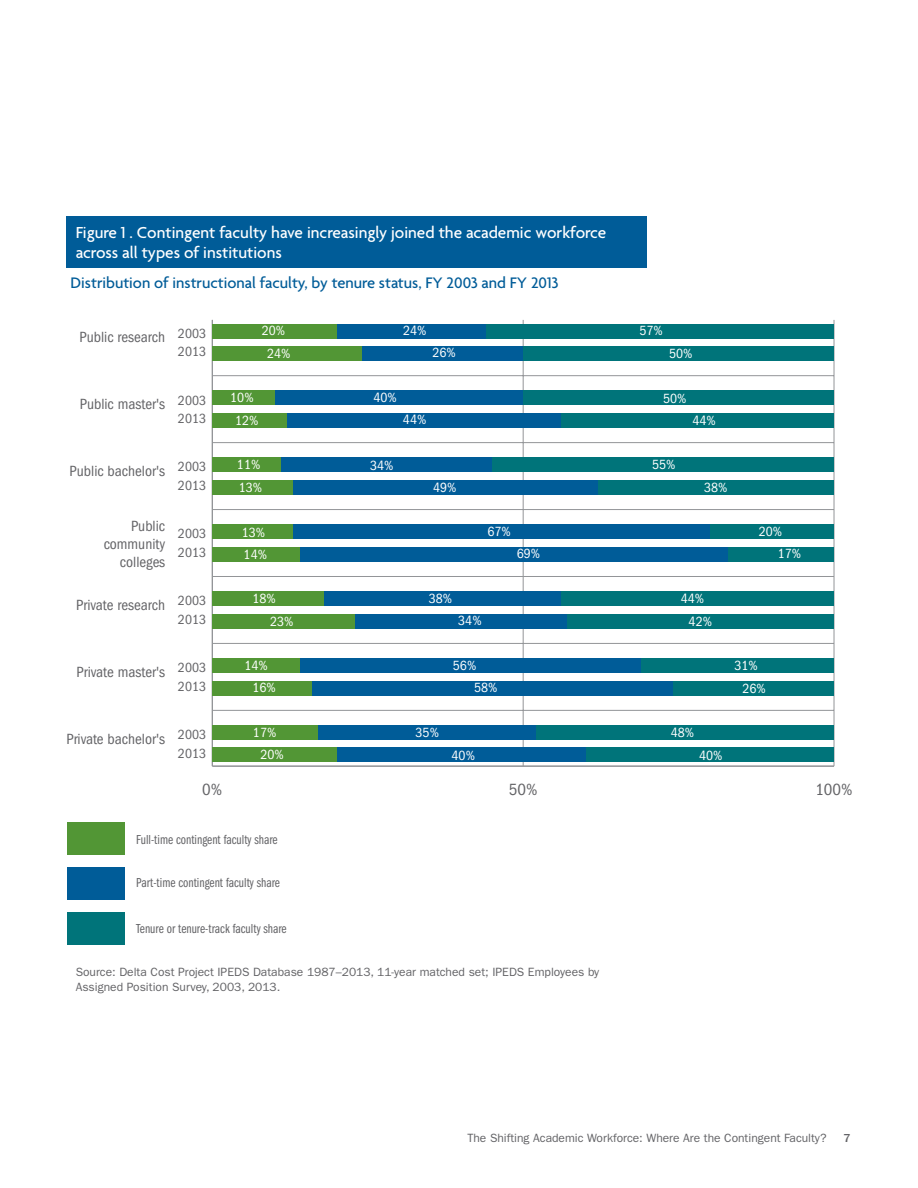
<style>
.page{position:relative;width:918px;height:1188px;background:#fff}
.page>*{position:absolute;margin:0;border:0;box-sizing:border-box;transform-origin:0 0}
._12B_Table_Header_Re{font:500 17.25px/20.2px "Agenda";color:#fff}
.t1{font:condensed 16.8px "ITC Franklin Gothic Std";color:#636366}
._4A_Body_Subhead__A{font:500 16.5px "Agenda";color:#005c98}
.t2{font:condensed 15.3px/18.3px "ITC Franklin Gothic Std";color:#636366;text-align:right}
.t3{font:condensed 13.8px/22.8px "ITC Franklin Gothic Std";color:#fff;text-align:center}
.t4{font:condensed 13.8px/18.3px "ITC Franklin Gothic Std";color:#636366}
.t5{font:13.5px "ITC Franklin Gothic Std Bk Cp";color:#636366}
._12E_Table_Footnote{font:12px/15px "ITC Franklin Gothic Std";color:#636366}
.t6{font:500 12px "ITC Franklin Gothic Std";color:#636366}
</style>
<div class="page">
<div style="left:67px;top:216px;width:580px;height:52px;background:#005c98"></div>
<div style="left:68px;top:912px;width:57px;height:33px;background:#00747a"></div>
<div style="left:68px;top:867px;width:57px;height:33px;background:#005c98"></div>
<div style="left:68px;top:822px;width:57px;height:33px;background:#529635"></div>
<hr style="left:212px;top:765px;width:622px;height:2px;background:#939598">
<hr style="left:523px;top:320px;width:1px;height:446px;background:#939598">
<hr style="left:834px;top:320px;width:1px;height:446px;background:#939598">
<hr style="left:212px;top:320px;width:1px;height:446px;background:#939598">
<hr style="left:212px;top:710px;width:622px;height:1px;background:#939598">
<hr style="left:212px;top:643px;width:622px;height:1px;background:#939598">
<hr style="left:212px;top:576px;width:622px;height:1px;background:#939598">
<hr style="left:212px;top:509px;width:622px;height:1px;background:#939598">
<hr style="left:212px;top:442px;width:622px;height:1px;background:#939598">
<hr style="left:212px;top:375px;width:622px;height:1px;background:#939598">
<div style="left:486px;top:324px;width:348px;height:14px;background:#00747a"></div>
<div style="left:523px;top:346px;width:311px;height:14px;background:#00747a"></div>
<div style="left:523px;top:391px;width:311px;height:14px;background:#00747a"></div>
<div style="left:560px;top:413px;width:274px;height:14px;background:#00747a"></div>
<div style="left:492px;top:458px;width:342px;height:14px;background:#00747a"></div>
<div style="left:598px;top:480px;width:236px;height:14px;background:#00747a"></div>
<div style="left:710px;top:525px;width:124px;height:14px;background:#00747a"></div>
<div style="left:728px;top:547px;width:106px;height:14px;background:#00747a"></div>
<div style="left:560px;top:592px;width:274px;height:14px;background:#00747a"></div>
<div style="left:567px;top:614px;width:267px;height:14px;background:#00747a"></div>
<div style="left:641px;top:659px;width:193px;height:14px;background:#00747a"></div>
<div style="left:672px;top:681px;width:162px;height:14px;background:#00747a"></div>
<div style="left:536px;top:726px;width:298px;height:14px;background:#00747a"></div>
<div style="left:585px;top:748px;width:249px;height:14px;background:#00747a"></div>
<div style="left:337px;top:324px;width:149px;height:14px;background:#005c98"></div>
<div style="left:362px;top:346px;width:161px;height:14px;background:#005c98"></div>
<div style="left:274px;top:391px;width:249px;height:14px;background:#005c98"></div>
<div style="left:287px;top:413px;width:273px;height:14px;background:#005c98"></div>
<div style="left:281px;top:458px;width:211px;height:14px;background:#005c98"></div>
<div style="left:293px;top:480px;width:305px;height:14px;background:#005c98"></div>
<div style="left:293px;top:525px;width:417px;height:14px;background:#005c98"></div>
<div style="left:299px;top:547px;width:429px;height:14px;background:#005c98"></div>
<div style="left:324px;top:592px;width:236px;height:14px;background:#005c98"></div>
<div style="left:355px;top:614px;width:212px;height:14px;background:#005c98"></div>
<div style="left:299px;top:659px;width:342px;height:14px;background:#005c98"></div>
<div style="left:312px;top:681px;width:360px;height:14px;background:#005c98"></div>
<div style="left:318px;top:726px;width:218px;height:14px;background:#005c98"></div>
<div style="left:337px;top:748px;width:248px;height:14px;background:#005c98"></div>
<div style="left:212px;top:324px;width:125px;height:14px;background:#529635"></div>
<div style="left:212px;top:346px;width:150px;height:14px;background:#529635"></div>
<div style="left:212px;top:391px;width:62px;height:14px;background:#529635"></div>
<div style="left:212px;top:413px;width:75px;height:14px;background:#529635"></div>
<div style="left:212px;top:458px;width:69px;height:14px;background:#529635"></div>
<div style="left:212px;top:480px;width:81px;height:14px;background:#529635"></div>
<div style="left:212px;top:525px;width:81px;height:14px;background:#529635"></div>
<div style="left:212px;top:547px;width:87px;height:14px;background:#529635"></div>
<div style="left:212px;top:592px;width:112px;height:14px;background:#529635"></div>
<div style="left:212px;top:614px;width:143px;height:14px;background:#529635"></div>
<div style="left:212px;top:659px;width:87px;height:14px;background:#529635"></div>
<div style="left:212px;top:681px;width:100px;height:14px;background:#529635"></div>
<div style="left:212px;top:726px;width:106px;height:14px;background:#529635"></div>
<div style="left:212px;top:748px;width:125px;height:14px;background:#529635"></div>
<p class="_12B_Table_Header_Re" style="left:76px;top:223px;width:532px">Figure 1 . Contingent faculty have increasingly joined the academic workforce across all types of institutions</p>
<p class="_4A_Body_Subhead__A" style="left:71px;top:274px;width:490px">Distribution of instructional faculty, by tenure status, FY 2003 and FY 2013</p>
<p class="t2" style="left:80px;top:328px;width:128px">Public research <sup>2003</sup></p>
<p class="t4" style="left:178px;top:342px;width:30px">2013</p>
<p class="t4" style="left:178px;top:391px;width:30px">2003<br>2013</p>
<p class="t4" style="left:178px;top:458px;width:30px">2003<br>2013</p>
<p class="t2" style="left:80px;top:395px;width:87px">Public master's</p>
<p class="t2" style="left:70px;top:462px;width:97px">Public bachelor's</p>
<p class="t2" style="left:104px;top:517px;width:63px">Public community colleges</p>
<p class="t2" style="left:76px;top:596px;width:90px">Private research</p>
<p class="t4" style="left:178px;top:525px;width:30px">2003<br>2013</p>
<p class="t4" style="left:178px;top:592px;width:30px">2003<br>2013</p>
<p class="t2" style="left:77px;top:663px;width:90px">Private master's</p>
<p class="t4" style="left:178px;top:659px;width:30px">2003<br>2013</p>
<p class="t2" style="left:66px;top:730px;width:100px">Private bachelor's</p>
<p class="t4" style="left:178px;top:726px;width:30px">2003<br>2013</p>
<p class="t3" style="left:262px;top:320px;width:30px">20%<br>24%</p>
<p class="t3" style="left:230px;top:386px;width:30px">10%<br>12%</p>
<p class="t3" style="left:237px;top:453px;width:27px;text-align:left">11%<br>13%</p>
<p class="t3" style="left:242px;top:522px;width:27px;line-height:21.9px;text-align:left">13%<br>14%</p>
<p class="t3" style="left:270px;top:587px;width:25px;text-align:left;text-indent:-18px">18%<br>23%</p>
<p class="t3" style="left:244px;top:655px;width:33px;line-height:22.2px">14%<br>16%</p>
<p class="t3" style="left:253px;top:721px;width:32px">17%<br>20%</p>
<p class="t3" style="left:403px;top:319px;width:25px">24%</p>
<p class="t3" style="left:640px;top:320px;width:25px">57%</p>
<p class="t3" style="left:432px;top:342px;width:25px">26%</p>
<p class="t3" style="left:669px;top:342px;width:25px">50%</p>
<p class="t3" style="left:374px;top:386px;width:25px">40%</p>
<p class="t3" style="left:663px;top:387px;width:25px">50%</p>
<p class="t3" style="left:403px;top:408px;width:25px">44%</p>
<p class="t3" style="left:692px;top:409px;width:25px">44%</p>
<p class="t3" style="left:370px;top:454px;width:25px">34%</p>
<p class="t3" style="left:652px;top:454px;width:25px">55%</p>
<p class="t3" style="left:433px;top:476px;width:25px">49%</p>
<p class="t3" style="left:704px;top:476px;width:25px">38%</p>
<p class="t3" style="left:487px;top:520px;width:25px">67%</p>
<p class="t3" style="left:759px;top:520px;width:25px">20%</p>
<p class="t3" style="left:517px;top:542px;width:25px">69%</p>
<p class="t3" style="left:778px;top:543px;width:25px">17%</p>
<p class="t3" style="left:429px;top:587px;width:25px">38%</p>
<p class="t3" style="left:681px;top:588px;width:25px">44%</p>
<p class="t3" style="left:458px;top:610px;width:25px">34%</p>
<p class="t3" style="left:689px;top:610px;width:25px">42%</p>
<p class="t3" style="left:453px;top:654px;width:25px">56%</p>
<p class="t3" style="left:735px;top:654px;width:25px">31%</p>
<p class="t3" style="left:474px;top:676px;width:25px">58%</p>
<p class="t3" style="left:743px;top:677px;width:25px">26%</p>
<p class="t3" style="left:416px;top:721px;width:25px">35%</p>
<p class="t3" style="left:671px;top:721px;width:25px">48%</p>
<p class="t3" style="left:452px;top:744px;width:25px">40%</p>
<p class="t3" style="left:699px;top:744px;width:25px">40%</p>
<h2 class="t1" style="left:202px;top:780px;width:22px">0%</h2>
<h2 class="t1" style="left:509px;top:780px;width:30px">50%</h2>
<h2 class="t1" style="left:815px;top:780px;width:39px">100%</h2>
<p class="t5" style="left:136px;top:832px;width:143px">Full-time contingent faculty share</p>
<p class="t5" style="left:136px;top:875px;width:145px">Part-time contingent faculty share</p>
<p class="t5" style="left:136px;top:921px;width:152px">Tenure or tenure-track faculty share</p>
<p class="_12E_Table_Footnote" style="left:76px;top:965px;width:525px">Source: Delta Cost Project IPEDS Database 1987–2013, 11-year matched set; IPEDS Employees by<br>Assigned Position Survey, 2003, 2013.</p>
<p class="_12E_Table_Footnote" style="left:467px;top:1131px;width:361px">The Shifting Academic Workforce: Where Are the Contingent Faculty?</p>
<p class="t6" style="left:843px;top:1131px;width:9px">7</p>
</div>
